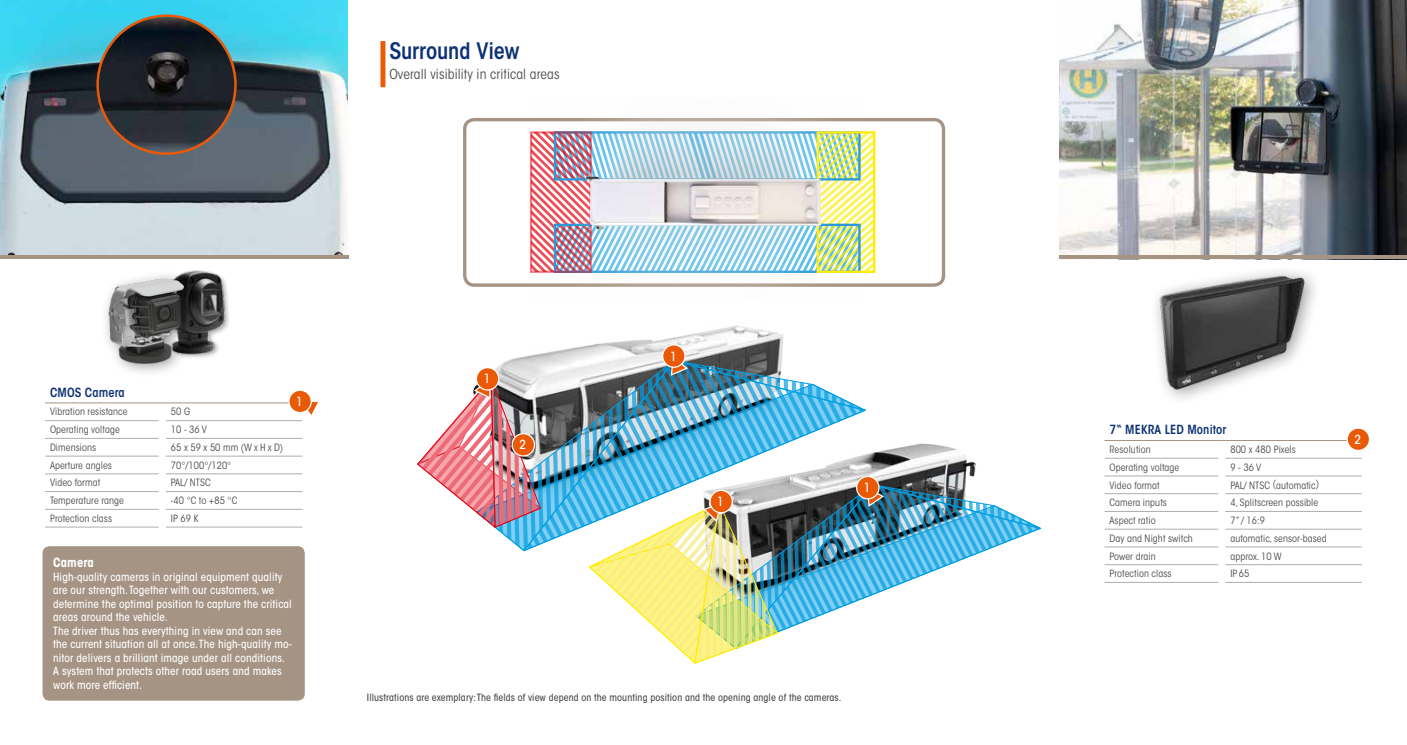
<style>
.page{position:relative;width:1407px;height:745px;background:#fff}
.page>*{position:absolute;margin:0;border:0;box-sizing:border-box;transform-origin:0 0}
.t1{font:600 condensed 22.5px "ITC Avant Garde Std";letter-spacing:-.01em;color:#0d3174}
.t2{font:condensed 13.75px "ITC Avant Garde Std";letter-spacing:.01em;color:#4c4b4b}
.t3{font:600 condensed 12.5px "ITC Avant Garde Std";letter-spacing:.01em;color:#0d3174}
.t4{font:500 condensed 12.5px "ITC Avant Garde Std";color:#fff}
.t5{font:700 condensed 12.5px "ITC Avant Garde Std";letter-spacing:.01em;color:#fff}
.t6{font:500 condensed 11.25px/13.5px "ITC Avant Garde Std";letter-spacing:.01em;color:#fff}
.t7{font:condensed 10px "ITC Avant Garde Std";letter-spacing:.01em;color:#4c4b4b}
.t8{font:500 condensed 10px "ITC Avant Garde Std";letter-spacing:.01em;color:#4c4b4b}
</style>
<div class="page">
<div style="left:463px;top:118px;width:482px;height:168px;border:3px solid #a59383;border-radius:10px"></div>
<svg style="left:533px;top:134px;width:339px;height:136px"></svg>
<div style="left:816px;top:131px;width:59px;height:142px;border:2px solid #ffec06"></div>
<img style="left:534px;top:118px;width:328px;height:154px">
<img style="left:0;top:0;width:347px;height:255px">
<hr style="left:0;top:255px;width:348px;height:4px;background:#a59383">
<img style="left:98px;top:16px;width:137px;height:137px;border-radius:69px">
<div style="left:166px;top:270px;width:65px;height:89px;background:#000;opacity:.3"></div>
<img style="left:198px;top:270px;width:31px;height:85px">
<div style="left:100px;top:269px;width:98px;height:109px;background:#000;opacity:.4"></div>
<img style="left:100px;top:270px;width:95px;height:102px">
<img style="left:1059px;top:0;width:348px;height:255px">
<hr style="left:1059px;top:255px;width:348px;height:4px;background:#a59383">
<img style="left:1080px;top:241px;width:306px;height:158px">
<div style="left:43px;top:546px;width:262px;height:154px;background:#a59383;border-radius:7px"></div>
<hr style="left:45px;top:402px;width:114px;height:1px;background:#a79484">
<hr style="left:166px;top:402px;width:136px;height:1px;background:#a79484">
<hr style="left:45px;top:420px;width:114px;height:1px;background:#aeaeae">
<hr style="left:166px;top:420px;width:136px;height:1px;background:#aeaeae">
<hr style="left:45px;top:438px;width:114px;height:1px;background:#aeaeae">
<hr style="left:166px;top:438px;width:136px;height:1px;background:#aeaeae">
<hr style="left:45px;top:455px;width:114px;height:1px;background:#aeaeae">
<hr style="left:166px;top:455px;width:136px;height:1px;background:#aeaeae">
<hr style="left:45px;top:473px;width:114px;height:1px;background:#aeaeae">
<hr style="left:166px;top:473px;width:136px;height:1px;background:#aeaeae">
<hr style="left:45px;top:491px;width:114px;height:1px;background:#aeaeae">
<hr style="left:166px;top:491px;width:136px;height:1px;background:#aeaeae">
<hr style="left:45px;top:508px;width:114px;height:1px;background:#aeaeae">
<hr style="left:45px;top:526px;width:114px;height:1px;background:#aeaeae">
<hr style="left:166px;top:508px;width:136px;height:1px;background:#aeaeae">
<hr style="left:166px;top:526px;width:136px;height:1px;background:#aeaeae">
<hr style="left:1104px;top:439px;width:114px;height:1px;background:#a79484">
<hr style="left:1225px;top:439px;width:137px;height:1px;background:#a79484">
<hr style="left:1104px;top:457px;width:114px;height:1px;background:#aeaeae">
<hr style="left:1225px;top:457px;width:137px;height:1px;background:#aeaeae">
<hr style="left:1104px;top:475px;width:114px;height:1px;background:#aeaeae">
<hr style="left:1225px;top:475px;width:137px;height:1px;background:#aeaeae">
<hr style="left:1104px;top:493px;width:114px;height:1px;background:#aeaeae">
<hr style="left:1225px;top:493px;width:137px;height:1px;background:#aeaeae">
<hr style="left:1104px;top:511px;width:114px;height:1px;background:#aeaeae">
<hr style="left:1225px;top:511px;width:137px;height:1px;background:#aeaeae">
<hr style="left:1104px;top:528px;width:114px;height:1px;background:#aeaeae">
<hr style="left:1225px;top:528px;width:137px;height:1px;background:#aeaeae">
<hr style="left:1104px;top:546px;width:114px;height:1px;background:#aeaeae">
<hr style="left:1225px;top:546px;width:137px;height:1px;background:#aeaeae">
<hr style="left:1104px;top:564px;width:114px;height:1px;background:#aeaeae">
<hr style="left:1104px;top:581px;width:114px;height:1px;background:#aeaeae">
<hr style="left:1225px;top:564px;width:137px;height:1px;background:#aeaeae">
<hr style="left:1225px;top:581px;width:137px;height:1px;background:#aeaeae">
<div style="left:1347px;top:428px;width:22px;height:22px;background:#ea5a06;border-radius:50%"></div>
<div style="left:1346px;top:427px;width:24px;height:24px;border:1px solid #fff;border-radius:50%"></div>
<svg style="left:307px;top:402px;width:11px;height:13px"></svg>
<div style="left:289px;top:390px;width:22px;height:22px;background:#ea5a06;border-radius:50%"></div>
<div style="left:288px;top:389px;width:24px;height:24px;border:1px solid #fff;border-radius:50%"></div>
<img style="left:463px;top:272px;width:414px;height:83px">
<svg style="left:663px;top:344px;width:22px;height:23px"></svg>
<div style="left:662px;top:344px;width:23px;height:23px;border:1px solid #fff;border-radius:50%"></div>
<svg style="left:417px;top:355px;width:625px;height:308px"></svg>
<div style="left:476px;top:367px;width:23px;height:23px;background:#ea5a06;border-radius:50%"></div>
<div style="left:476px;top:367px;width:23px;height:23px;border:1px solid #fff;border-radius:50%"></div>
<div style="left:512px;top:433px;width:22px;height:22px;background:#ea5a06;border-radius:50%"></div>
<div style="left:511px;top:432px;width:24px;height:24px;border:1px solid #fff;border-radius:50%"></div>
<div style="left:380px;top:41px;width:5px;height:46px;background:#ea5a06"></div>
<h1 class="t1" style="left:389px;top:37px;width:131px">Surround View</h1>
<h2 class="t2" style="left:389px;top:66px;width:172px">Overall visibility in critical areas</h2>
<p class="t3" style="left:50px;top:384px;width:76px">CMOS Camera</p>
<p class="t7" style="left:50px;top:405px;width:79px">Vibration resistance</p>
<p class="t7" style="left:171px;top:405px;width:21px">50 G</p>
<p class="t7" style="left:50px;top:423px;width:71px">Operating voltage</p>
<p class="t7" style="left:171px;top:423px;width:38px">10 - 36 V</p>
<p class="t7" style="left:50px;top:441px;width:48px">Dimensions</p>
<p class="t7" style="left:171px;top:441px;width:114px">65 x 59 x 50 mm (W x H x D)</p>
<p class="t7" style="left:50px;top:459px;width:63px">Aperture angles</p>
<p class="t7" style="left:171px;top:459px;width:62px">70°/100°/120°</p>
<p class="t7" style="left:50px;top:476px;width:52px">Video format</p>
<p class="t7" style="left:171px;top:476px;width:41px">PAL/ NTSC</p>
<p class="t7" style="left:50px;top:494px;width:76px">Temperature range</p>
<p class="t7" style="left:171px;top:494px;width:68px">-40 °C to +85 °C</p>
<p class="t7" style="left:50px;top:512px;width:64px">Protection class</p>
<p class="t7" style="left:171px;top:512px;width:29px">IP 69 K</p>
<p class="t4" style="left:296px;top:393px;width:8px">1</p>
<p class="t5" style="left:53px;top:554px;width:42px">Camera</p>
<p class="t6" style="left:53px;top:569px;width:240px">High-quality cameras in original equipment quality are our strength. Together with our customers, we determine the optimal position to capture the critical areas around the vehicle.<br>The driver thus has everything in view and can see the current situation all at once. The high-quality mo&shy;nitor delivers a brilliant image under all conditions.<br>A system that protects other road users and makes work more efficient.</p>
<p class="t4" style="left:484px;top:371px;width:8px">1</p>
<p class="t4" style="left:519px;top:437px;width:8px">2</p>
<p class="t4" style="left:670px;top:348px;width:8px">1</p>
<p class="t4" style="left:717px;top:493px;width:8px">1</p>
<p class="t4" style="left:864px;top:480px;width:8px">1</p>
<p class="t8" style="left:367px;top:690px;width:476px">Illustrations are exemplary: The fields of view depend on the mounting position and the opening angle of the cameras.</p>
<p class="t3" style="left:1109px;top:422px;width:119px">7“ MEKRA LED Monitor</p>
<p class="t7" style="left:1109px;top:443px;width:43px">Resolution</p>
<p class="t7" style="left:1230px;top:443px;width:67px">800 x 480 Pixels</p>
<p class="t7" style="left:1109px;top:461px;width:71px">Operating voltage</p>
<p class="t7" style="left:1230px;top:461px;width:32px">9 - 36 V</p>
<p class="t7" style="left:1109px;top:478px;width:52px">Video format</p>
<p class="t7" style="left:1230px;top:478px;width:90px">PAL/ NTSC (automatic)</p>
<p class="t7" style="left:1109px;top:496px;width:59px">Camera inputs</p>
<p class="t7" style="left:1230px;top:496px;width:89px">4, Splitscreen possible</p>
<p class="t7" style="left:1109px;top:514px;width:48px">Aspect ratio</p>
<p class="t7" style="left:1230px;top:514px;width:36px">7” / 16:9</p>
<p class="t7" style="left:1109px;top:531px;width:85px">Day and Night switch</p>
<p class="t7" style="left:1230px;top:531px;width:98px">automatic, sensor-based</p>
<p class="t7" style="left:1109px;top:549px;width:48px">Power drain</p>
<p class="t7" style="left:1230px;top:549px;width:53px">approx. 10 W</p>
<p class="t7" style="left:1109px;top:567px;width:64px">Protection class</p>
<p class="t7" style="left:1230px;top:567px;width:21px">IP 65</p>
<p class="t4" style="left:1354px;top:431px;width:8px">2</p>
</div>
